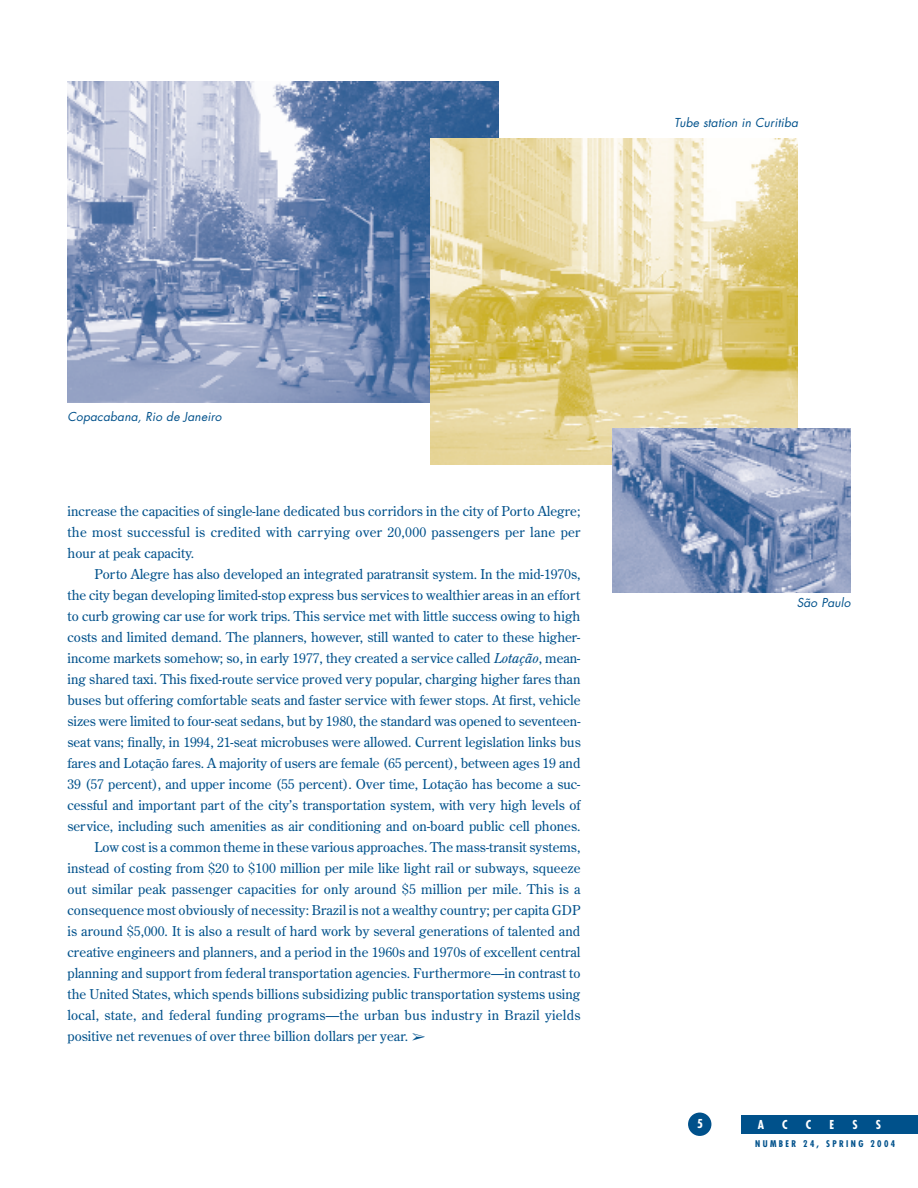
<style>
.page{position:relative;width:918px;height:1188px;background:#fff}
.page>*{position:absolute;margin:0;border:0;box-sizing:border-box;transform-origin:0 0}
.t1{font:13.5px/21px "Century Old Style";color:#00518b;text-align:justify}
.t2{font:13.5px "Century Old Style";letter-spacing:.02em;color:#00518b}
.t3{font:italic 12px "Futura";letter-spacing:.01em;color:#00518b}
.t4{font:700 condensed 12px "Futura";color:#fff}
.t5{font:700 condensed 9px "Futura";letter-spacing:.265em;color:#00518b}
.s1{font-style:italic}
</style>
<div class="page">
<div style="left:688px;top:1113px;width:23px;height:23px;background:#00518b;border-radius:50%"></div>
<div style="left:741px;top:1115px;width:177px;height:19px;background:#00518b"></div>
<img style="left:68px;top:81px;width:430px;height:322px">
<img style="left:430px;top:138px;width:368px;height:326px">
<img style="left:612px;top:429px;width:238px;height:163px">
<p class="t3" style="left:674px;top:117px;width:125px">Tube station in Curitiba</p>
<p class="t3" style="left:68px;top:411px;width:156px">Copacabana, Rio de Janeiro</p>
<p class="t1" style="left:68px;top:502px;width:515px">increase the capacities of single-lane dedicated bus corridors in the city of Porto Alegre; the most successful is credited with carrying over 20,000 passengers per lane per hour at peak capacity.</p>
<p class="t1" style="left:94px;top:565px;width:487px">Porto Alegre has also developed an integrated paratransit system. In the mid-1970s,</p>
<p class="t1" style="left:68px;top:586px;width:514px">the city began developing limited-stop express bus services to wealthier areas in an effort</p>
<p class="t1" style="left:68px;top:607px;width:514px">to curb growing car use for work trips. This service met with little success owing to high</p>
<p class="t1" style="left:68px;top:628px;width:514px">costs and limited demand. The planners, however, still wanted to cater to these higher-</p>
<p class="t1" style="left:68px;top:649px;width:514px">income markets somehow; so, in early 1977, they created a service called <span class="s1">Lotação</span>, mean-</p>
<p class="t1" style="left:68px;top:670px;width:514px">ing shared taxi. This fixed-route service proved very popular, charging higher fares than</p>
<p class="t1" style="left:68px;top:691px;width:514px">buses but offering comfortable seats and faster service with fewer stops. At first, vehicle</p>
<p class="t1" style="left:68px;top:712px;width:515px">sizes were limited to four-seat sedans, but by 1980, the standard was opened to seventeen-</p>
<p class="t1" style="left:68px;top:733px;width:515px">seat vans; finally, in 1994, 21-seat microbuses were allowed. Current legislation links bus</p>
<p class="t1" style="left:68px;top:754px;width:514px">fares and Lotação fares. A majority of users are female (65 percent), between ages 19 and</p>
<p class="t1" style="left:68px;top:775px;width:514px">39 (57 percent), and upper income (55 percent). Over time, Lotação has become a suc-</p>
<p class="t1" style="left:68px;top:796px;width:514px">cessful and important part of the city’s transportation system, with very high levels of</p>
<p class="t1" style="left:68px;top:817px;width:514px">service, including such amenities as air conditioning and on-board public cell phones.</p>
<p class="t1" style="left:94px;top:838px;width:487px">Low cost is a common theme in these various approaches. The mass-transit systems,</p>
<p class="t1" style="left:68px;top:859px;width:514px">instead of costing from $20 to $100 million per mile like light rail or subways, squeeze</p>
<p class="t1" style="left:68px;top:880px;width:515px">out similar peak passenger capacities for only around $5 million per mile. This is a</p>
<p class="t1" style="left:68px;top:901px;width:514px">consequence most obviously of necessity: Brazil is not a wealthy country; per capita GDP</p>
<p class="t1" style="left:68px;top:922px;width:514px">is around $5,000. It is also a result of hard work by several generations of talented and</p>
<p class="t1" style="left:68px;top:943px;width:514px">creative engineers and planners, and a period in the 1960s and 1970s of excellent central</p>
<p class="t1" style="left:68px;top:964px;width:515px">planning and support from federal transportation agencies. Furthermore—in contrast to</p>
<p class="t1" style="left:68px;top:985px;width:514px">the United States, which spends billions subsidizing public transportation systems using</p>
<p class="t2" style="left:68px;top:1010px;width:515px">local, state, and federal funding programs—the urban bus industry in Brazil yields</p>
<p class="t1" style="left:68px;top:1027px;width:360px">positive net revenues of over three billion dollars per year. ➢</p>
<p class="t3" style="left:797px;top:597px;width:55px">São Paulo</p>
<p class="t4" style="left:697px;top:1118px;width:7px">5</p>
<p class="t4" style="left:758px;top:1119px;width:8px">A</p>
<p class="t4" style="left:782px;top:1119px;width:7px">C</p>
<p class="t4" style="left:806px;top:1119px;width:7px">C</p>
<p class="t4" style="left:830px;top:1119px;width:6px">E</p>
<p class="t4" style="left:852px;top:1119px;width:7px">S</p>
<p class="t4" style="left:876px;top:1119px;width:7px">S</p>
<p class="t5" style="left:755px;top:1139px;width:142px">NUMBER 24, SPRING 2004</p>
</div>
